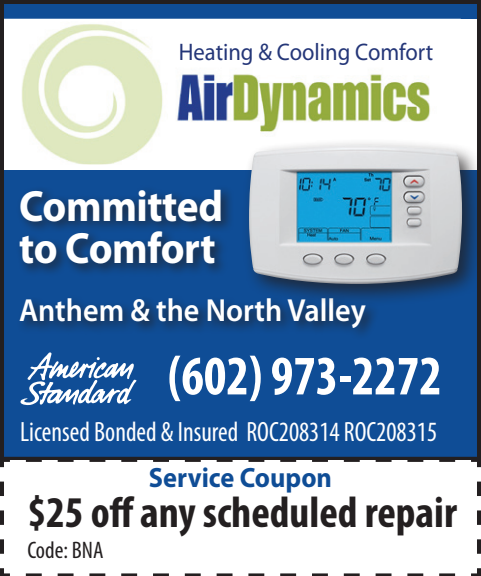
<style>
.page{position:relative;width:481px;height:576px;background:#fff}
.page>*{position:absolute;margin:0;border:0;box-sizing:border-box;transform-origin:0 0}
.t1{font:700 condensed 56px "Myriad Pro";color:#fff;scale:.94 1}
.t2{font:700 condensed 44px "Myriad Pro";color:#231f20}
.t3{font:700 44px/42px "Myriad Pro";letter-spacing:-.01em;color:#fff;scale:.94 1}
.t4{font:600 32px "Myriad Pro";color:#fff;scale:.94 1}
.t5{font:condensed 28px "Myriad Pro";color:#fff;scale:.94 1}
.t6{font:700 28px "Myriad Pro";color:#0f4d96;scale:.94 1}
.t7{font:24px "Myriad Pro";color:#243678;scale:.94 1}
.t8{font:condensed 24px "Myriad Pro";color:#231f20}
</style>
<div class="page">
<div style="left:0;top:170px;width:480px;height:291px;background:#0f4d96"></div>
<div style="left:0;top:0;width:480px;height:19px;background:#0f4d96"></div>
<img style="left:21px;top:24px;width:409px;height:140px">
<div style="left:15px;top:185px;width:363px;height:155px;background:#231f20;opacity:.75"></div>
<svg style="left:20px;top:352px;width:116px;height:54px"></svg>
<div style="left:242px;top:139px;width:238px;height:168px;background:#231f20;opacity:.75"></div>
<img style="left:249px;top:145px;width:212px;height:139px">
<div style="left:0;top:0;width:480px;height:461px;border:4px solid #231f20"></div>
<svg style="left:0;top:456px;width:480px;height:120px"></svg>
<p class="t7" style="left:178px;top:37px;width:272px">Heating &amp; Cooling Comfort</p>
<h2 class="t3" style="left:19px;top:183px;width:218px">Committed to Comfort</h2>
<p class="t4" style="left:19px;top:290px;width:370px">Anthem &amp; the North Valley</p>
<h1 class="t1" style="left:167px;top:341px;width:292px">(602) 973-2272</h1>
<p class="t5" style="left:20px;top:415px;width:444px">Licensed Bonded &amp; Insured ROC208314 ROC208315</p>
<p class="t6" style="left:149px;top:460px;width:196px">Service Coupon</p>
<h2 class="t2" style="left:27px;top:485px;width:430px">$25 off any scheduled repair</h2>
<p class="t8" style="left:27px;top:536px;width:78px">Code: BNA</p>
</div>
